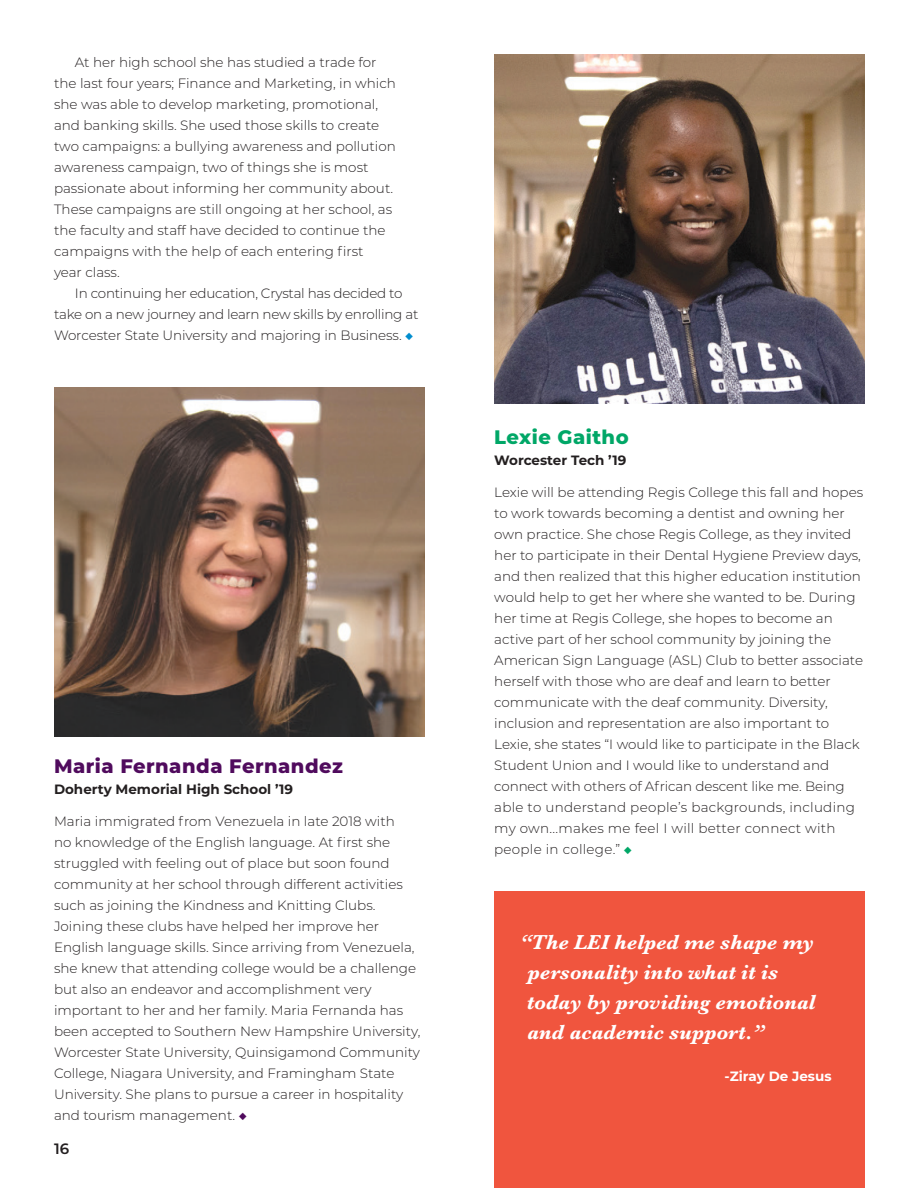
<style>
.page{position:relative;width:918px;height:1188px;background:#fff}
.page>*{position:absolute;margin:0;border:0;box-sizing:border-box;transform-origin:0 0}
.copy{font:italic 700 21px/30px "Baskerville";color:#fff}
.copy-2{font:800 19.5px "Montserrat";letter-spacing:.025em;color:#500b5d}
.copy-3{font:800 19.5px "Montserrat";letter-spacing:.025em;color:#00a767}
.t1{font:600 15px "Montserrat";color:#231f20}
.copy-4{font:300 13.5px/21px "Montserrat";color:#231f20}
.copy-5{font:300 13.5px/21px "Montserrat";letter-spacing:-.02em;color:#231f20;text-align:center}
.copy-6{font:700 13.5px "Montserrat";color:#231f20}
.copy-7{font:700 13.5px "Montserrat";color:#fff}
.s1{color:#008dce}
.s2{color:#500b5d}
.s3{color:#00a767}
</style>
<div class="page">
<div style="left:494px;top:891px;width:371px;height:297px;background:#f0553e"></div>
<img style="left:54px;top:387px;width:371px;height:350px">
<img style="left:494px;top:54px;width:371px;height:350px">
<p class="copy-4" style="left:54px;top:51px;width:343px;text-indent:21px">At her high school she has studied a trade for the last four years; Finance and Marketing, in which she was able to develop marketing, promotional, and banking skills. She used those skills to create two campaigns: a bullying awareness and pollution awareness campaign, two of things she is most passionate about informing her community about.<br>These campaigns are still ongoing at her school, as the faculty and staff have decided to continue the campaigns with the help of each entering first<br>year class.</p>
<p class="copy-5" style="left:54px;top:282px;width:366px">In continuing her education, Crystal has decided to<br>take on a new journey and learn new skills by enrolling at<br>Worcester State University and majoring in Business. <span class="s1">◆</span></p>
<p class="copy-2" style="left:54px;top:752px;width:290px">Maria Fernanda Fernandez</p>
<p class="copy-6" style="left:54px;top:780px;width:241px">Doherty Memorial High School ’19</p>
<p class="copy-4" style="left:54px;top:810px;width:368px">Maria immigrated from Venezuela in late 2018 with<br>no knowledge of the English language. At first she struggled with feeling out of place but soon found community at her school through different activities such as joining the Kindness and Knitting Clubs.<br>Joining these clubs have helped her improve her English language skills. Since arriving from Venezuela, she knew that attending college would be a challenge but also an endeavor and accomplishment very important to her and her family. Maria Fernanda has been accepted to Southern New Hampshire University, Worcester State University, Quinsigamond Community College, Niagara University, and Framingham State University. She plans to pursue a career in hospitality and tourism management. <span class="s2">◆</span></p>
<p class="t1" style="left:54px;top:1138px;width:17px">16</p>
<p class="copy-3" style="left:494px;top:423px;width:136px">Lexie Gaitho</p>
<p class="copy-6" style="left:494px;top:451px;width:134px">Worcester Tech ’19</p>
<p class="copy-4" style="left:494px;top:481px;width:370px">Lexie will be attending Regis College this fall and hopes to work towards becoming a dentist and owning her own practice. She chose Regis College, as they invited her to participate in their Dental Hygiene Preview days, and then realized that this higher education institution would help to get her where she wanted to be. During her time at Regis College, she hopes to become an active part of her school community by joining the American Sign Language (ASL) Club to better associate herself with those who are deaf and learn to better communicate with the deaf community. Diversity, inclusion and representation are also important to Lexie, she states “I would like to participate in the Black Student Union and I would like to understand and connect with others of African descent like me. Being able to understand people’s backgrounds, including my own...makes me feel I will better connect with people in college.” <span class="s3">◆</span></p>
<p class="copy" style="left:527px;top:927px;width:290px;text-indent:-7px">“The LEI helped me shape my personality into what it is today by providing emotional and academic support.”</p>
<p class="copy-7" style="left:725px;top:1066px;width:109px">-Ziray De Jesus</p>
</div>
